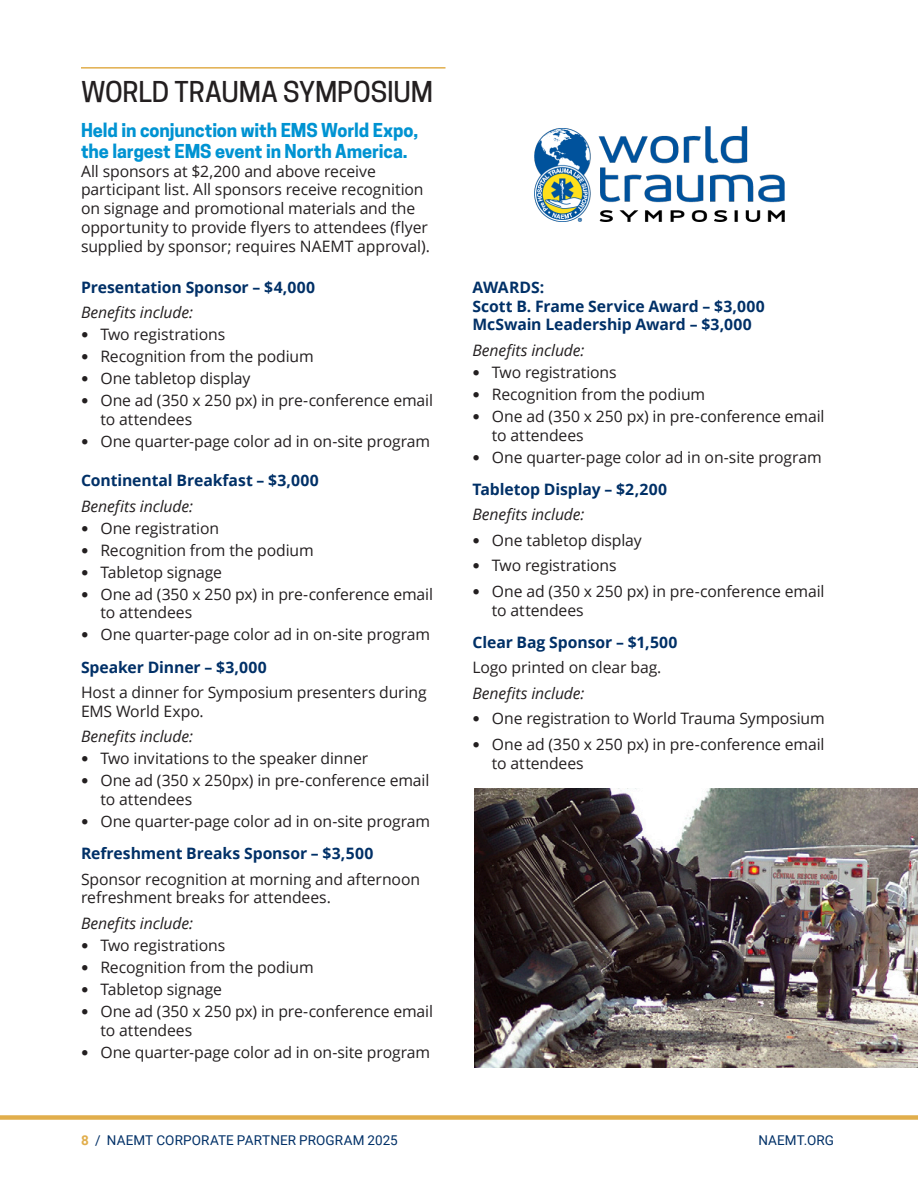
<style>
.page{position:relative;width:918px;height:1188px;background:#fff}
.page>*{position:absolute;margin:0;border:0;box-sizing:border-box;transform-origin:0 0}
.Headline2{font:500 27px "Cooper Hewitt";letter-spacing:-.005em;color:#231f20}
.normal_no_para_indent{font:700 18px/21px "Cooper Hewitt";letter-spacing:-.005em;color:#0093d2}
.normal_no_para_indent-2{font:15.75px/18.8px "Open Sans";letter-spacing:-.005em;color:#231f20}
.normal_no_para_indent-3{font:700 15.75px/18.8px "Open Sans";letter-spacing:-.005em;color:#003067}
.normal_no_para_indent-4{font:italic 15.75px "Open Sans";letter-spacing:-.01em;color:#231f20}
.t1{font:13.5px "Roboto";letter-spacing:.005em;color:#003067}
.s1{font-family:"Avenir";font-size:15px}
.s2{font-weight:700;color:#e1ae4c}
</style>
<div class="page">
<div style="left:0;top:1115px;width:918px;height:5px;background:#e1ae4c"></div>
<hr style="left:81px;top:67px;width:365px;height:2px;background:#e1ae4c">
<img style="left:474px;top:788px;width:444px;height:280px">
<img style="left:534px;top:127px;width:251px;height:95px">
<p class="Headline2" style="left:81px;top:76px;width:354px">WORLD TRAUMA SYMPOSIUM</p>
<p class="normal_no_para_indent" style="left:81px;top:120px;width:339px">Held in conjunction with EMS World Expo, the largest EMS event in North America.</p>
<p class="normal_no_para_indent-2" style="left:81px;top:161px;width:350px">All sponsors at $2,200 and above receive participant list. All sponsors receive recognition on signage and promotional materials and the opportunity to provide flyers to attendees (flyer supplied by sponsor; requires NAEMT approval).</p>
<p class="normal_no_para_indent-3" style="left:81px;top:277px;width:236px">Presentation Sponsor – $4,000</p>
<p class="normal_no_para_indent-4" style="left:81px;top:302px;width:114px">Benefits include:</p>
<p class="normal_no_para_indent-2" style="left:81px;top:325px;width:146px"><span class="s1">•</span> Two registrations</p>
<p class="normal_no_para_indent-2" style="left:81px;top:347px;width:234px"><span class="s1">•</span> Recognition from the podium</p>
<p class="normal_no_para_indent-2" style="left:81px;top:369px;width:171px"><span class="s1">•</span> One tabletop display</p>
<p class="normal_no_para_indent-2" style="left:100px;top:391px;width:334px;text-indent:-19px"><span class="s1">•</span> One ad (350 x 250 px) in pre-conference email to attendees</p>
<p class="normal_no_para_indent-2" style="left:81px;top:432px;width:351px"><span class="s1">•</span> One quarter-page color ad in on-site program</p>
<p class="normal_no_para_indent-3" style="left:81px;top:471px;width:239px">Continental Breakfast – $3,000</p>
<p class="normal_no_para_indent-4" style="left:81px;top:495px;width:114px">Benefits include:</p>
<p class="normal_no_para_indent-2" style="left:81px;top:518px;width:140px"><span class="s1">•</span> One registration</p>
<p class="normal_no_para_indent-2" style="left:81px;top:540px;width:234px"><span class="s1">•</span> Recognition from the podium</p>
<p class="normal_no_para_indent-2" style="left:81px;top:562px;width:143px"><span class="s1">•</span> Tabletop signage</p>
<p class="normal_no_para_indent-2" style="left:100px;top:584px;width:334px;text-indent:-19px"><span class="s1">•</span> One ad (350 x 250 px) in pre-conference email to attendees</p>
<p class="normal_no_para_indent-2" style="left:81px;top:625px;width:351px"><span class="s1">•</span> One quarter-page color ad in on-site program</p>
<p class="normal_no_para_indent-3" style="left:81px;top:657px;width:187px">Speaker Dinner – $3,000</p>
<p class="normal_no_para_indent-2" style="left:81px;top:683px;width:347px">Host a dinner for Symposium presenters during<br>EMS World Expo.</p>
<p class="normal_no_para_indent-4" style="left:81px;top:726px;width:114px">Benefits include:</p>
<p class="normal_no_para_indent-2" style="left:81px;top:749px;width:289px"><span class="s1">•</span> Two invitations to the speaker dinner</p>
<p class="normal_no_para_indent-2" style="left:100px;top:771px;width:330px;text-indent:-19px"><span class="s1">•</span> One ad (350 x 250px) in pre-conference email to attendees</p>
<p class="normal_no_para_indent-2" style="left:81px;top:811px;width:351px"><span class="s1">•</span> One quarter-page color ad in on-site program</p>
<p class="normal_no_para_indent-3" style="left:81px;top:844px;width:294px">Refreshment Breaks Sponsor – $3,500</p>
<p class="normal_no_para_indent-2" style="left:81px;top:869px;width:341px">Sponsor recognition at morning and afternoon refreshment breaks for attendees.</p>
<p class="normal_no_para_indent-4" style="left:81px;top:912px;width:114px">Benefits include:</p>
<p class="normal_no_para_indent-2" style="left:81px;top:935px;width:146px"><span class="s1">•</span> Two registrations</p>
<p class="normal_no_para_indent-2" style="left:81px;top:957px;width:234px"><span class="s1">•</span> Recognition from the podium</p>
<p class="normal_no_para_indent-2" style="left:81px;top:979px;width:143px"><span class="s1">•</span> Tabletop signage</p>
<p class="normal_no_para_indent-2" style="left:100px;top:1001px;width:334px;text-indent:-19px"><span class="s1">•</span> One ad (350 x 250 px) in pre-conference email to attendees</p>
<p class="normal_no_para_indent-2" style="left:81px;top:1042px;width:351px"><span class="s1">•</span> One quarter-page color ad in on-site program</p>
<p class="normal_no_para_indent-3" style="left:472px;top:277px;width:294px">AWARDS:<br>Scott B. Frame Service Award – $3,000<br>McSwain Leadership Award – $3,000</p>
<p class="normal_no_para_indent-4" style="left:472px;top:339px;width:114px">Benefits include:</p>
<p class="normal_no_para_indent-2" style="left:472px;top:362px;width:146px"><span class="s1">•</span> Two registrations</p>
<p class="normal_no_para_indent-2" style="left:472px;top:384px;width:234px"><span class="s1">•</span> Recognition from the podium</p>
<p class="normal_no_para_indent-2" style="left:492px;top:406px;width:334px;text-indent:-19px"><span class="s1">•</span> One ad (350 x 250 px) in pre-conference email to attendees</p>
<p class="normal_no_para_indent-2" style="left:472px;top:447px;width:351px"><span class="s1">•</span> One quarter-page color ad in on-site program</p>
<p class="normal_no_para_indent-3" style="left:472px;top:479px;width:196px">Tabletop Display – $2,200</p>
<p class="normal_no_para_indent-4" style="left:472px;top:504px;width:114px">Benefits include:</p>
<p class="normal_no_para_indent-2" style="left:472px;top:530px;width:171px"><span class="s1">•</span> One tabletop display</p>
<p class="normal_no_para_indent-2" style="left:472px;top:556px;width:146px"><span class="s1">•</span> Two registrations</p>
<p class="normal_no_para_indent-2" style="left:492px;top:581px;width:334px;text-indent:-19px"><span class="s1">•</span> One ad (350 x 250 px) in pre-conference email to attendees</p>
<p class="normal_no_para_indent-3" style="left:472px;top:632px;width:207px">Clear Bag Sponsor – $1,500</p>
<p class="normal_no_para_indent-2" style="left:472px;top:658px;width:190px">Logo printed on clear bag.</p>
<p class="normal_no_para_indent-4" style="left:472px;top:682px;width:114px">Benefits include:</p>
<p class="normal_no_para_indent-2" style="left:472px;top:709px;width:354px"><span class="s1">•</span> One registration to World Trauma Symposium</p>
<p class="normal_no_para_indent-2" style="left:492px;top:734px;width:334px;text-indent:-19px"><span class="s1">•</span> One ad (350 x 250 px) in pre-conference email to attendees</p>
<p class="t1" style="left:81px;top:1131px;width:318px"><span class="s2">8</span> / NAEMT CORPORATE PARTNER PROGRAM 2025</p>
<p class="t1" style="left:758px;top:1131px;width:77px">NAEMT.ORG</p>
</div>
